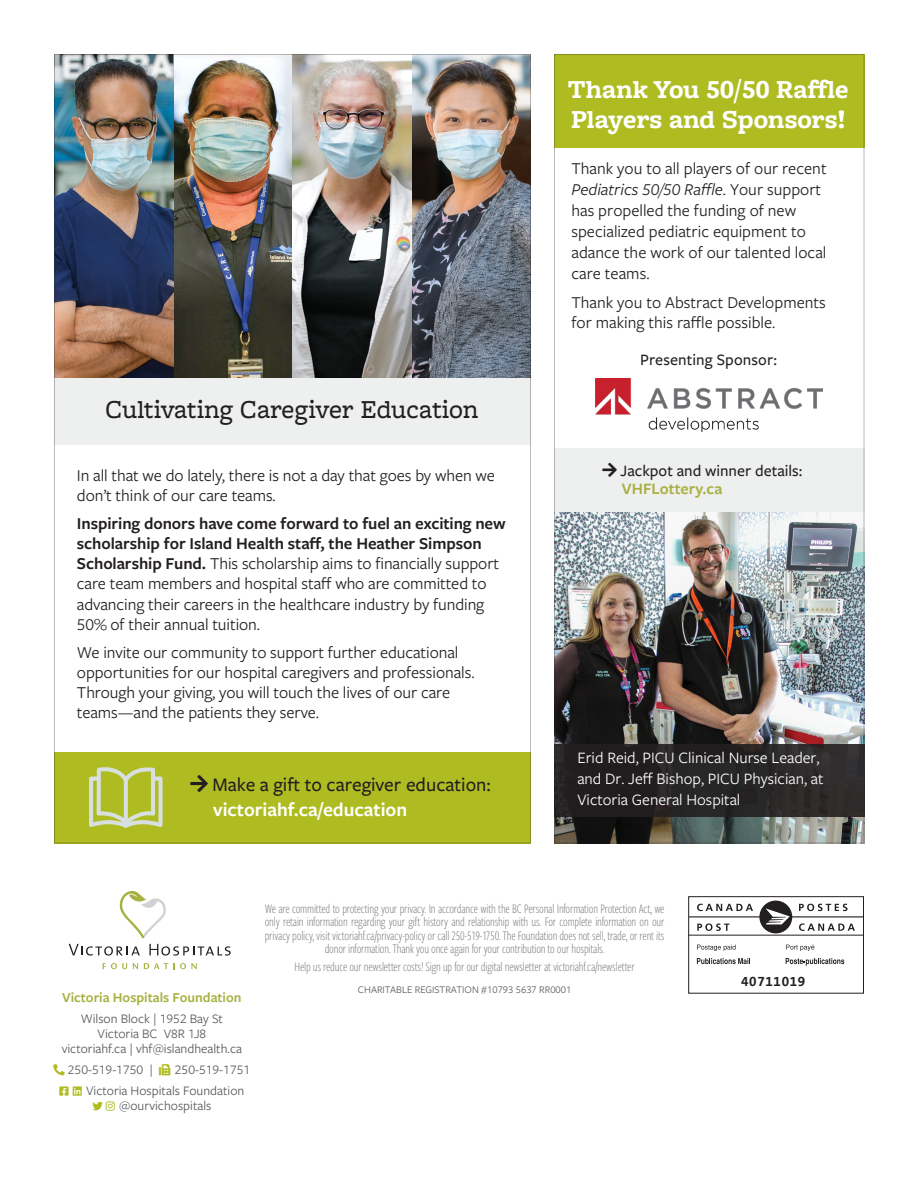
<style>
.page{position:relative;width:918px;height:1188px;background:#fff}
.page>*{position:absolute;margin:0;border:0;box-sizing:border-box;transform-origin:0 0}
.t1{font:700 27px/30px "Freight Macro Pro";color:#fff}
.t2{font:500 27px "Freight Macro Pro";color:#231f20}
.t3{font:500 19.95px "Freight Sans Pro";color:#231f20}
.t4{font:600 19.95px "Freight Sans Pro";color:#fff}
.t5{font:17.25px/20.2px "Freight Sans Pro";letter-spacing:-.005em;color:#231f20}
.t6{font:16.5px/21px "Freight Sans Pro";color:#fff}
.t7{font:500 16.5px "Freight Sans Pro";color:#231f20}
.t8{font:600 16.5px "Freight Sans Pro";color:#a7b140}
.t9{font:600 14.25px "Freight Sans Pro";color:#a7b140}
.t10{font:300 13.5px/13.5px "Freight Sans Cmp Pro";letter-spacing:-.015em;color:#6d6e70;text-align:center}
.t11{font:13.5px/15px "Freight Sans Pro";color:#58595b;text-align:center}
.t12{font:13.5px "The Sans Bold Expert";letter-spacing:.05em;color:#231f20}
.t13{font:10.5px "Freight Sans Pro";color:#58595b}
.s1{font-style:italic}
.s2{font-weight:600}
</style>
<div class="page">
<svg style="left:69px;top:944px;width:71px;height:12px"></svg>
<svg style="left:149px;top:944px;width:82px;height:12px"></svg>
<svg style="left:103px;top:963px;width:24px;height:6px"></svg>
<svg style="left:133px;top:963px;width:5px;height:6px"></svg>
<svg style="left:144px;top:963px;width:53px;height:6px"></svg>
<svg style="left:119px;top:891px;width:47px;height:47px"></svg>
<hr style="left:689px;top:916px;width:174px;height:1px;background:#231f20">
<div style="left:759px;top:901px;width:33px;height:32px;background:#231f20;border-radius:50%"></div>
<svg style="left:766px;top:908px;width:24px;height:16px"></svg>
<svg style="left:799px;top:904px;width:49px;height:7px"></svg>
<svg style="left:799px;top:923px;width:56px;height:8px"></svg>
<svg style="left:697px;top:904px;width:56px;height:7px"></svg>
<svg style="left:697px;top:923px;width:33px;height:8px"></svg>
<div style="left:688px;top:896px;width:176px;height:98px;border:1px solid #231f20"></div>
<hr style="left:688px;top:935px;width:176px;height:1px;background:#231f20">
<svg style="left:697px;top:945px;width:39px;height:6px"></svg>
<svg style="left:786px;top:945px;width:28px;height:6px"></svg>
<svg style="left:697px;top:958px;width:53px;height:6px"></svg>
<svg style="left:786px;top:958px;width:58px;height:8px"></svg>
<img style="left:54px;top:55px;width:477px;height:788px">
<img style="left:554px;top:55px;width:310px;height:788px">
<div style="left:554px;top:744px;width:310px;height:73px;background:#231f20"></div>
<svg style="left:89px;top:767px;width:74px;height:61px;background:#bec968"></svg>
<svg style="left:602px;top:463px;width:15px;height:14px"></svg>
<svg style="left:191px;top:775px;width:17px;height:17px"></svg>
<h1 class="t1" style="left:568px;top:74px;width:282px">Thank You 50/50 Raffle<br>Players and Sponsors!</h1>
<p class="t5" style="left:571px;top:157px;width:257px;line-height:21px">Thank you to all players of our recent<br><span class="s1">Pediatrics 50/50 Raffle</span>. Your support has propelled the funding of new specialized pediatric equipment to adance the work of our talented local care teams.</p>
<p class="t5" style="left:571px;top:291px;width:256px;line-height:21px">Thank you to Abstract Developments for making this raffle possible.</p>
<h1 class="t2" style="left:106px;top:391px;width:374px">Cultivating Caregiver Education</h1>
<p class="t5" style="left:77px;top:464px;width:419px">In all that we do lately, there is not a day that goes by when we don’t think of our care teams.</p>
<p class="t5" style="left:77px;top:512px;width:430px"><span class="s2">Inspiring donors have come forward to fuel an exciting new scholarship for Island Health staff, the Heather Simpson Scholarship Fund.</span> This scholarship aims to financially support care team members and hospital staff who are committed to advancing their careers in the healthcare industry by funding 50% of their annual tuition.</p>
<p class="t5" style="left:77px;top:641px;width:399px">We invite our community to support further educational opportunities for our hospital caregivers and professionals.<br>Through your giving, you will touch the lives of our care teams—and the patients they serve.</p>
<p class="t3" style="left:212px;top:771px;width:280px">Make a gift to caregiver education:</p>
<p class="t4" style="left:213px;top:796px;width:195px">victoriahf.ca/education</p>
<p class="t7" style="left:640px;top:349px;width:139px">Presenting Sponsor:</p>
<p class="t7" style="left:621px;top:460px;width:183px">Jackpot and winner details:</p>
<p class="t8" style="left:622px;top:478px;width:102px">VHFLottery.ca</p>
<p class="t6" style="left:577px;top:747px;width:248px">Erid Reid, PICU Clinical Nurse Leader, and Dr. Jeff Bishop, PICU Physician, at<br>Victoria General Hospital</p>
<p class="t9" style="left:62px;top:988px;width:181px">Victoria Hospitals Foundation</p>
<p class="t11" style="left:62px;top:1011px;width:182px">Wilson Block | 1952 Bay St<br>Victoria BC V8R 1J8<br>victoriahf.ca | vhf@islandhealth.ca</p>
<p class="t11" style="left:68px;top:1062px;width:87px">250-519-1750 |</p>
<p class="t11" style="left:86px;top:1059px;width:166px;line-height:21px;text-align:left;text-indent:89px">250-519-1751<br>Victoria Hospitals Foundation</p>
<p class="t11" style="left:119px;top:1098px;width:94px">@ourvichospitals</p>
<p class="t10" style="left:265px;top:901px;width:401px">We are committed to protecting your privacy. In accordance with the BC Personal Information Protection Act, we only retain information regarding your gift history and relationship with us. For complete information on our privacy policy, visit victoriahf.ca/privacy-policy or call 250-519-1750. The Foundation does not sell, trade, or rent its donor information. Thank you once again for your contribution to our hospitals.</p>
<p class="t10" style="left:295px;top:960px;width:342px">Help us reduce our newsletter costs! Sign up for our digital newsletter at victoriahf.ca/newsletter</p>
<p class="t13" style="left:358px;top:983px;width:215px">CHARITABLE REGISTRATION #10793 5637 RR0001</p>
<p class="t12" style="left:741px;top:970px;width:66px">40711019</p>
</div>
